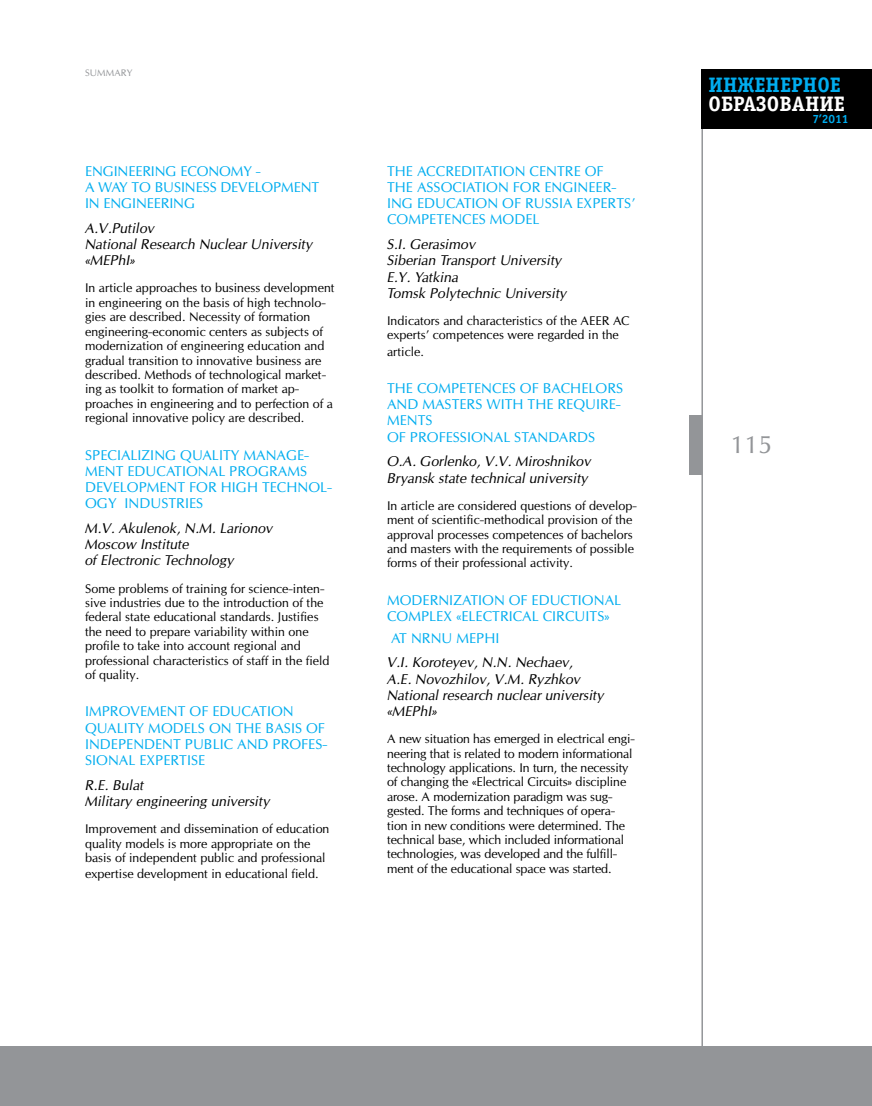
<style>
.page{position:relative;width:872px;height:1106px;background:#fff}
.page>*{position:absolute;margin:0;border:0;box-sizing:border-box;transform-origin:0 0}
.t1{font:24px "Opium New";color:#939598}
.t2{font:700 21px "Officina Serif C";color:#fff}
.t3{font:700 21px "Officina Serif C";color:#00adef}
.t4{font:13.5px/16.2px "Opium New";color:#00adef}
.t5{font:italic 13.5px/16.2px "Opium New";color:#000}
.t6{font:12px/14.4px "Opium New";color:#000}
.t7{font:700 12px "Officina Sans C";color:#00adef}
.t8{font:9px "Opium New";color:#939598}
</style>
<div class="page">
<hr style="left:701px;top:69px;width:2px;height:1037px;background:#939598">
<div style="left:701px;top:69px;width:171px;height:60px;background:#000"></div>
<div style="left:689px;top:415px;width:13px;height:60px;background:#939598"></div>
<div style="left:0;top:1046px;width:872px;height:60px;background:#939598"></div>
<p class="t8" style="left:85px;top:67px;width:13px">Summary</p>
<p class="t4" style="left:85px;top:163px;width:17px">Engineering</p>
<p class="t4" style="left:180px;top:163px;width:12px">economy</p>
<p class="t4" style="left:256px;top:163px;width:6px">-</p>
<p class="t4" style="left:85px;top:179px;width:24px">a way</p>
<p class="t4" style="left:131px;top:179px;width:32px">to business</p>
<p class="t4" style="left:220px;top:179px;width:10px">development</p>
<p class="t4" style="left:85px;top:195px;width:28px">in engineering</p>
<p class="t5" style="left:85px;top:220px;width:229px">A.V.Putilov<br>National Research Nuclear University «MEPhI»</p>
<p class="t6" style="left:85px;top:281px;width:251px">In article approaches to business development in engineering on the basis of high technolo&shy;gies are described. Necessity of formation engineering-economic centers as subjects of modernization of engineering education and gradual transition to innovative business are described. Methods of technological market&shy;ing as toolkit to formation of market ap&shy;proaches in engineering and to perfection of a regional innovative policy are described.</p>
<p class="t4" style="left:85px;top:446px;width:15px">Speciali</p>
<p class="t4" style="left:142px;top:446px;width:18px">zing</p>
<p class="t4" style="left:180px;top:446px;width:10px">quality</p>
<p class="t4" style="left:243px;top:446px;width:11px">manage</p>
<p class="t4" style="left:304px;top:446px;width:6px">-</p>
<p class="t4" style="left:85px;top:463px;width:11px">ment</p>
<p class="t4" style="left:127px;top:463px;width:10px">educational</p>
<p class="t4" style="left:229px;top:463px;width:11px">programs</p>
<p class="t4" style="left:85px;top:479px;width:10px">development</p>
<p class="t4" style="left:189px;top:479px;width:10px">for</p>
<p class="t4" style="left:221px;top:479px;width:10px">high</p>
<p class="t4" style="left:262px;top:479px;width:11px">technol</p>
<p class="t4" style="left:327px;top:479px;width:6px">-</p>
<p class="t4" style="left:85px;top:495px;width:12px">ogy</p>
<p class="t4" style="left:125px;top:495px;width:9px">industries</p>
<p class="t5" style="left:85px;top:520px;width:189px">M.V. Akulenok, N.M. Larionov<br>Moscow Institute<br>of Electronic Technology</p>
<p class="t6" style="left:85px;top:581px;width:246px">Some problems of training for science-inten&shy;sive industries due to the introduction of the federal state educational standards. Justifies the need to prepare variability within one profile to take into account regional and professional characteristics of staff in the field of quality.</p>
<p class="t4" style="left:85px;top:703px;width:244px">IMPROVEMENT OF EDUCATION<br>QUALITY MODELS ON THE BASIS OF<br>INDEPENDENT PUBLIC AND PROFES-<br>SIONAL EXPERTISE</p>
<p class="t5" style="left:85px;top:776px;width:186px">R.E. Bulat<br>Military engineering university</p>
<p class="t6" style="left:85px;top:821px;width:246px">Improvement and dissemination of education quality models is more appropriate on the basis of independent public and professional</p>
<p class="t6" style="left:85px;top:866px;width:235px">expertise development in educational field.</p>
<p class="t4" style="left:387px;top:163px;width:49px">The Accreditation</p>
<p class="t4" style="left:529px;top:163px;width:10px">centre</p>
<p class="t4" style="left:585px;top:163px;width:10px">of</p>
<p class="t4" style="left:387px;top:179px;width:10px">the</p>
<p class="t4" style="left:417px;top:179px;width:19px">Association</p>
<p class="t4" style="left:513px;top:179px;width:10px">for</p>
<p class="t4" style="left:544px;top:179px;width:10px">engineer</p>
<p class="t4" style="left:611px;top:179px;width:6px">-</p>
<p class="t4" style="left:387px;top:195px;width:9px">ing</p>
<p class="t4" style="left:417px;top:195px;width:10px">education</p>
<p class="t4" style="left:502px;top:195px;width:40px">of Russia</p>
<p class="t4" style="left:576px;top:195px;width:9px">experts</p>
<p class="t4" style="left:631px;top:195px;width:5px">’</p>
<p class="t4" style="left:387px;top:211px;width:10px">competences</p>
<p class="t4" style="left:490px;top:211px;width:11px">model</p>
<p class="t5" style="left:387px;top:236px;width:181px">S.I. Gerasimov<br>Siberian Transport University<br>E.Y. Yatkina<br>Tomsk Polytechnic University</p>
<p class="t6" style="left:387px;top:313px;width:244px">Indicators and characteristics of the AEER AC experts’ competences were regarded in the</p>
<p class="t6" style="left:387px;top:344px;width:38px">article.</p>
<p class="t4" style="left:387px;top:380px;width:40px">The competences</p>
<p class="t4" style="left:520px;top:380px;width:33px">of bachelors</p>
<p class="t4" style="left:387px;top:396px;width:12px">and</p>
<p class="t4" style="left:422px;top:396px;width:10px">masters</p>
<p class="t4" style="left:486px;top:396px;width:10px">with</p>
<p class="t4" style="left:527px;top:396px;width:10px">the</p>
<p class="t4" style="left:557px;top:396px;width:10px">require</p>
<p class="t4" style="left:616px;top:396px;width:6px">-</p>
<p class="t4" style="left:387px;top:412px;width:33px">ments<br>of professional</p>
<p class="t4" style="left:514px;top:428px;width:10px">standards</p>
<p class="t5" style="left:387px;top:453px;width:206px">O.A. Gorlenko, V.V. Miroshnikov<br>Bryansk state technical university</p>
<p class="t6" style="left:387px;top:498px;width:251px">In article are considered questions of develop&shy;ment of scientific-methodical provision of the approval processes competences of bachelors and masters with the requirements of possible forms of their professional activity.</p>
<p class="t4" style="left:387px;top:592px;width:236px">MODERNIZATION OF EDUCTIONAL<br>COMPLEX «ELECTRICAL CIRCUITS»</p>
<p class="t4" style="left:391px;top:629px;width:110px">AT NRNU MEPh I</p>
<p class="t5" style="left:387px;top:654px;width:219px">V.I. Koroteyev, N.N. Nechaev,<br>A.E. Novozhilov, V.M. Ryzhkov<br>National research nuclear university «MEPhI»</p>
<p class="t6" style="left:387px;top:731px;width:249px">A new situation has emerged in electrical engi&shy;neering that is related to modern informational technology applications. In turn, the necessity of changing the «Electrical Circuits» discipline arose. A modernization paradigm was sug&shy;gested. The forms and techniques of opera&shy;tion in new conditions were determined. The technical base, which included informational technologies, was developed and the fulfill&shy;ment of the educational space was started.</p>
<h2 class="t3" style="left:708px;top:73px;width:134px">ИНЖЕНЕРНОЕ</h2>
<h2 class="t2" style="left:708px;top:91px;width:138px">ОБРАЗОВАНИЕ</h2>
<p class="t7" style="left:812px;top:113px;width:38px">7’2011</p>
<h1 class="t1" style="left:730px;top:429px;width:44px">115</h1>
</div>
